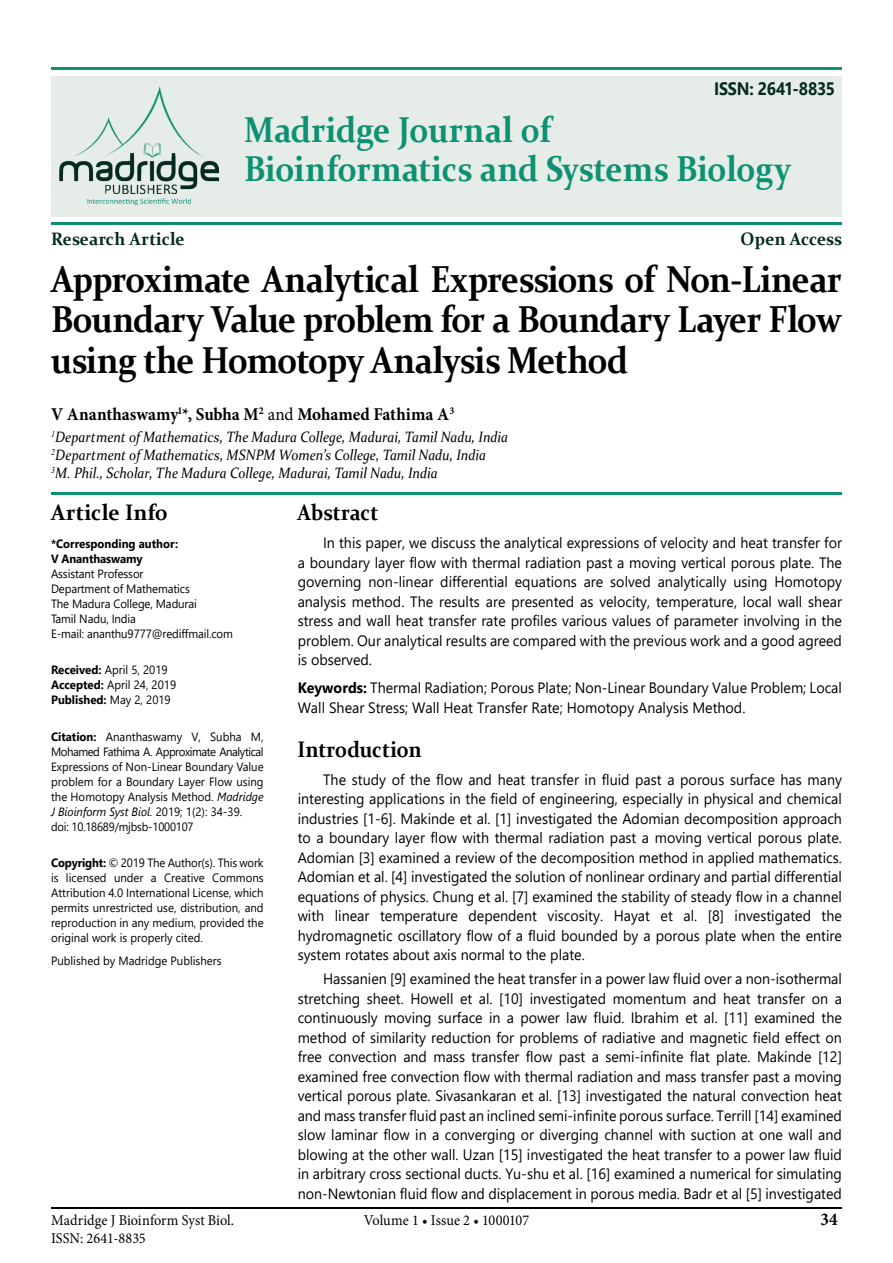
<style>
.page{position:relative;width:893px;height:1263px;background:#fff}
.page>*{position:absolute;margin:0;border:0;box-sizing:border-box;transform-origin:0 0}
.t1{font:700 37.5px/40.5px "Constantia";letter-spacing:-.025em;color:#000;text-align:justify;scale:.9 1}
.t2{font:700 36px/39px "Constantia";letter-spacing:-.01em;color:#0e9172;scale:.9 1}
.t3{font:700 22.5px "Constantia";letter-spacing:.005em;color:#000;scale:.9 1}
.t4{font:700 22.5px "Constantia";letter-spacing:.005em;color:#000;scale:.95 1}
.t5{font:700 18px "Minion Pro";letter-spacing:-.005em;color:#000;scale:.95 1}
.t6{font:700 18px "Constantia";color:#032920;scale:.95 1}
.t7{font:700 18px "Segoe UI";letter-spacing:-.01em;color:#032920;scale:.9 1}
.t8{font:15px/19.5px "Segoe UI";color:#000;text-align:justify;scale:.95 1}
.t9{font:italic 15px/18px "Constantia";color:#000;scale:.9 1}
.t10{font:15px "Minion Pro";color:#000;scale:.95 1}
.t11{font:12px/15px "Segoe UI";color:#000;scale:.95 1}
.t12{font:700 12px/15px "Segoe UI";color:#000;scale:.95 1}
.s1{font-weight:400}
.s2{font-weight:700}
.s3{font-style:italic}
</style>
<div class="page">
<hr style="left:51px;top:1208px;width:791px;height:1px;background:#000">
<div style="left:51px;top:76px;width:791px;height:140px;background:#e6ede9"></div>
<hr style="left:51px;top:223px;width:791px;height:2px;background:#0e9172">
<hr style="left:51px;top:68px;width:791px;height:2px;background:#0e9172">
<img style="left:59px;top:86px;width:160px;height:120px">
<hr style="left:51px;top:492px;width:791px;height:3px;background:#0e9172">
<p class="t7" style="left:714px;top:71px;width:136px">ISSN: 2641-8835</p>
<h2 class="t2" style="left:244px;top:108px;width:609px">Madridge Journal of<br>Bioinformatics and Systems Biology</h2>
<p class="t6" style="left:51px;top:226px;width:142px">Research Article</p>
<p class="t6" style="left:741px;top:226px;width:108px">Open Access</p>
<h1 class="t1" style="left:51px;top:257px;width:880px">Approximate Analytical Expressions of Non-Linear Boundary Value problem for a Boundary Layer Flow using the Homotopy Analysis Method</h1>
<p class="t5" style="left:51px;top:402px;width:426px">V Ananthaswamy<sup>1</sup>*, Subha M<sup>2</sup> <span class="s1">and</span> Mohamed Fathima A<sup>3</sup></p>
<p class="t9" style="left:51px;top:427px;width:509px"><sup>1</sup>Department of Mathematics, The Madura College, Madurai, Tamil Nadu, India<br><sup>2</sup>Department of Mathematics, MSNPM Women’s College, Tamil Nadu, India<br><sup>3</sup>M. Phil., Scholar, The Madura College, Madurai, Tamil Nadu, India</p>
<h3 class="t4" style="left:51px;top:497px;width:125px">Article Info</h3>
<p class="t12" style="left:51px;top:535px;width:135px">*Corresponding author:<br>V Ananthaswamy</p>
<p class="t11" style="left:51px;top:565px;width:193px">Assistant Professor<br>Department of Mathematics<br>The Madura College, Madurai<br>Tamil Nadu, India<br>E-mail: ananthu9777@rediffmail.com</p>
<p class="t11" style="left:51px;top:662px;width:133px"><span class="s2">Received:</span> April 5, 2019<br><span class="s2">Accepted:</span> April 24, 2019<br><span class="s2">Published:</span> May 2, 2019</p>
<p class="t11" style="left:51px;top:728px;width:225px"><span class="s2">Citation:</span> Ananthaswamy V, Subha M, Mohamed Fathima A. Approximate Analytical Expressions of Non-Linear Boundary Value problem for a Boundary Layer Flow using the Homotopy Analysis Method. <span class="s3">Madridge J Bioinform Syst Biol.</span> 2019; 1(2): 34-39.<br>doi: 10.18689/mjbsb-1000107</p>
<p class="t11" style="left:51px;top:854px;width:225px;text-align:justify"><span class="s2">Copyright:</span> © 2019 The Author(s). This work is licensed under a Creative Commons Attribution 4.0 International License, which permits unrestricted use, distribution, and reproduction in any medium, provided the original work is properly cited.</p>
<p class="t11" style="left:51px;top:953px;width:181px">Published by Madridge Publishers</p>
<h3 class="t3" style="left:298px;top:497px;width:91px">Abstract</h3>
<p class="t8" style="left:298px;top:532px;width:574px;text-indent:26px">In this paper, we discuss the analytical expressions of velocity and heat transfer for a boundary layer flow with thermal radiation past a moving vertical porous plate. The governing non-linear differential equations are solved analytically using Homotopy analysis method. The results are presented as velocity, temperature, local wall shear stress and wall heat transfer rate profiles various values of parameter involving in the problem. Our analytical results are compared with the previous work and a good agreed is observed.</p>
<p class="t8" style="left:298px;top:677px;width:574px"><span class="s2">Keywords:</span> Thermal Radiation; Porous Plate; Non-Linear Boundary Value Problem; Local<br>Wall Shear Stress; Wall Heat Transfer Rate; Homotopy Analysis Method.</p>
<h3 class="t3" style="left:298px;top:734px;width:139px">Introduction</h3>
<p class="t8" style="left:298px;top:768px;width:574px;text-indent:26px">The study of the flow and heat transfer in fluid past a porous surface has many interesting applications in the field of engineering, especially in physical and chemical industries [1-6]. Makinde et al. [1] investigated the Adomian decomposition approach to a boundary layer flow with thermal radiation past a moving vertical porous plate.<br>Adomian [3] examined a review of the decomposition method in applied mathematics.<br>Adomian et al. [4] investigated the solution of nonlinear ordinary and partial differential equations of physics. Chung et al. [7] examined the stability of steady flow in a channel with linear temperature dependent viscosity. Hayat et al. [8] investigated the hydromagnetic oscillatory flow of a fluid bounded by a porous plate when the entire system rotates about axis normal to the plate.</p>
<p class="t8" style="left:298px;top:968px;width:574px;text-indent:26px">Hassanien [9] examined the heat transfer in a power law fluid over a non-isothermal stretching sheet. Howell et al. [10] investigated momentum and heat transfer on a continuously moving surface in a power law fluid. Ibrahim et al. [11] examined the method of similarity reduction for problems of radiative and magnetic field effect on free convection and mass transfer flow past a semi-infinite flat plate. Makinde [12] examined free convection flow with thermal radiation and mass transfer past a moving vertical porous plate. Sivasankaran et al. [13] investigated the natural convection heat and mass transfer fluid past an inclined semi-infinite porous surface. Terrill [14] examined slow laminar flow in a converging or diverging channel with suction at one wall and blowing at the other wall. Uzan [15] investigated the heat transfer to a power law fluid in arbitrary cross sectional ducts. Yu-shu et al. [16] examined a numerical for simulating non-Newtonian fluid flow and displacement in porous media. Badr et al [5] investigated</p>
<p class="t10" style="left:51px;top:1210px;width:194px">Madridge J Bioinform Syst Biol.</p>
<p class="t10" style="left:364px;top:1210px;width:176px">Volume 1 • Issue 2 • 1000107</p>
<p class="t5" style="left:820px;top:1206px;width:20px">34</p>
<p class="t10" style="left:51px;top:1228px;width:101px">ISSN: 2641-8835</p>
</div>
